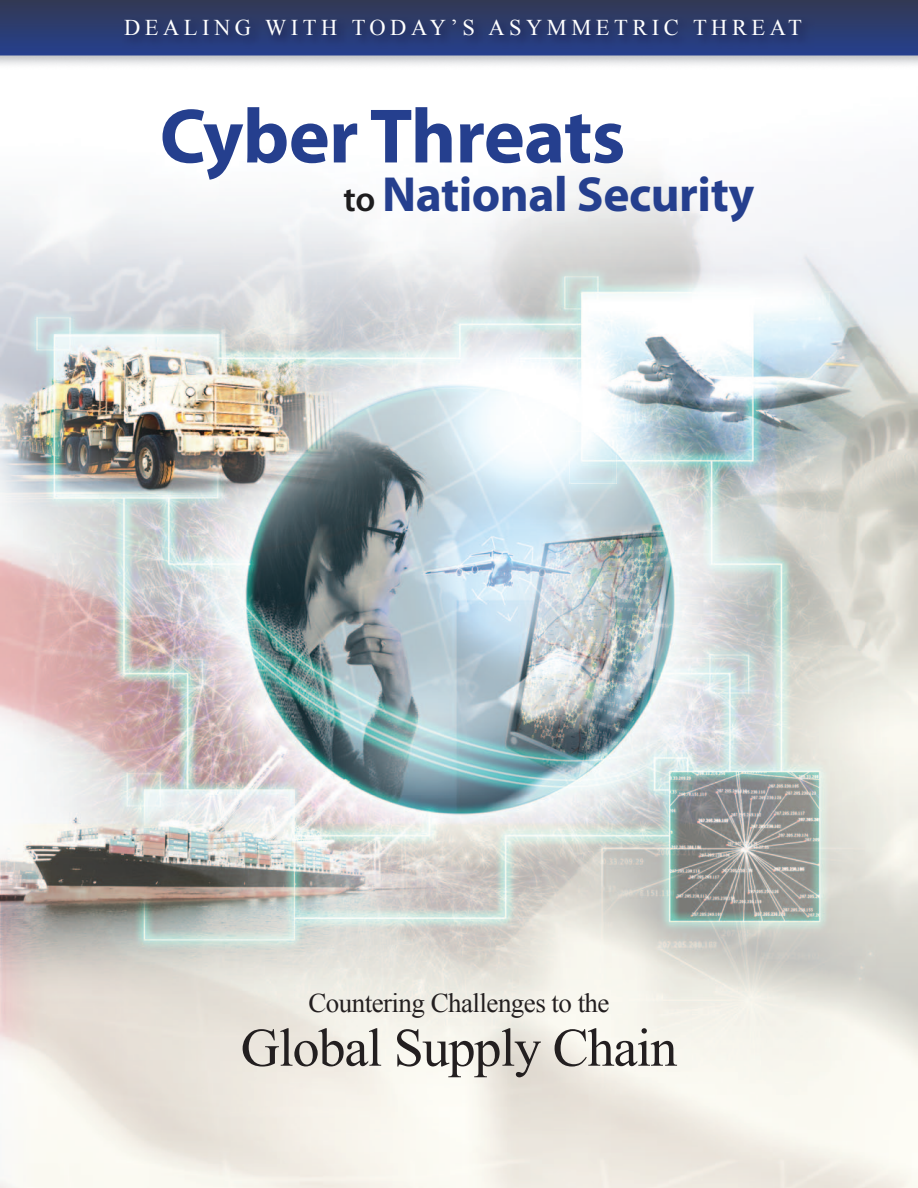
<style>
.page{position:relative;width:918px;height:1188px;background:#fff}
.page>*{position:absolute;margin:0;border:0;box-sizing:border-box;transform-origin:0 0}
.t1{font:700 77.85px "Myriad Pro";letter-spacing:-.01em;color:#253f8e}
.t2{font:54px "Times New Roman";letter-spacing:-.02em;color:#231f20}
.t3{font:700 49.5px "Myriad Pro";letter-spacing:-.01em;color:#253f8e}
.t4{font:27px "Times New Roman";letter-spacing:-.02em;color:#231f20}
.t5{font:22.5px "Times New Roman";letter-spacing:.2em;color:#fff}
.s1{font-weight:600;font-size:35.4px;color:#1e1d1e}
</style>
<div class="page">
<img style="left:1px;top:56px;width:917px;height:1132px">
<svg style="left:0;top:0;width:918px;height:56px;background:#2f3d6e"></svg>
<img style="left:123px;top:16px;width:691px;height:32px">
<p class="t5" style="left:124px;top:12px;width:679px">DEALING WITH TODAY’S ASYMMETRIC THREAT</p>
<h1 class="t1" style="left:160px;top:85px;width:467px">Cyber Threats</h1>
<h3 class="t3" style="left:344px;top:162px;width:412px"><span class="s1">to</span> National Security</h3>
<p class="t4" style="left:308px;top:985px;width:303px">Countering Challenges to the</p>
<h2 class="t2" style="left:241px;top:1011px;width:438px">Global Supply Chain</h2>
</div>
